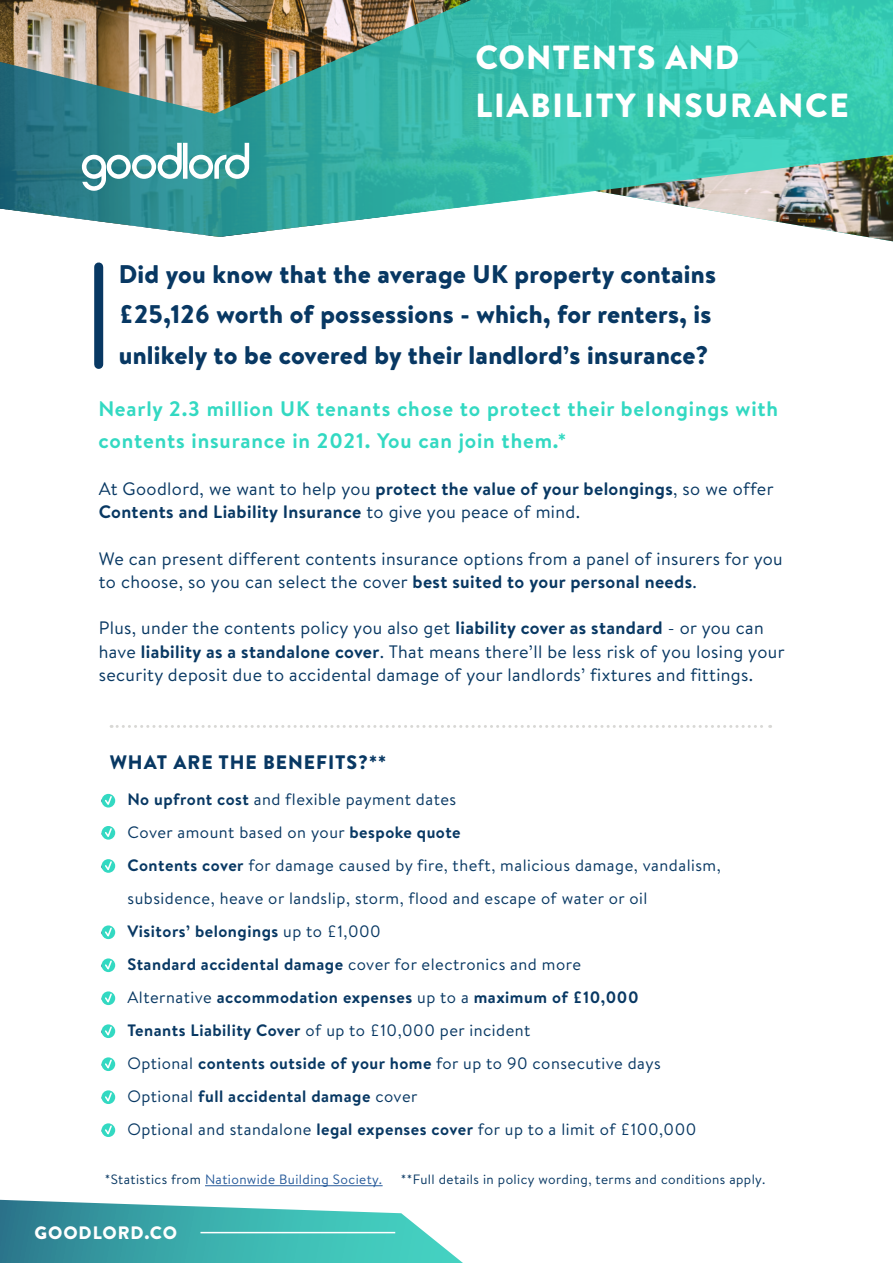
<style>
.page{position:relative;width:893px;height:1263px;background:#fff}
.page>*{position:absolute;margin:0;border:0;box-sizing:border-box;transform-origin:0 0}
.t1{font:900 33.45px/48px "Brandon Text";letter-spacing:.05em;color:#fff}
.t2{font:900 25.5px/40.5px "Brandon Text";letter-spacing:.01em;color:#083863}
.t3{font:700 21px/31.5px "Brandon Text";letter-spacing:.04em;color:#33d9c2}
.t4{font:900 19.5px "Brandon Text";letter-spacing:.05em;color:#083863}
.t5{font:18px/23.2px "Brandon Text";letter-spacing:.02em;color:#083863}
.t6{font:700 18px/23.2px "Brandon Text";letter-spacing:.02em;color:#083863}
.t7{font:900 18px "Brandon Text";letter-spacing:.05em;color:#fff}
.t8{font:16.5px/33px "Brandon Text";letter-spacing:.03em;color:#083863}
.t9{font:700 16.5px "Brandon Text";letter-spacing:.03em;color:#083863}
.t10{font:13.5px "Brandon Text";letter-spacing:.03em;color:#083863}
.t11{font:13.5px "Brandon Text";letter-spacing:.03em;color:#275b9b}
.s1{font-weight:400}
.s2{font-weight:700}
.s3{color:#083863}
</style>
<div class="page">
<img style="left:0;top:0;width:893px;height:237px">
<svg style="left:82px;top:143px;width:167px;height:48px"></svg>
<svg style="left:111px;top:725px;width:660px;height:3px"></svg>
<div style="left:94px;top:267px;width:9px;height:97px;background:#083863"></div>
<div style="left:102px;top:794px;width:13px;height:13px;background:#33d9c2;border-radius:50%"></div>
<svg style="left:103px;top:795px;width:10px;height:12px"></svg>
<div style="left:102px;top:826px;width:13px;height:14px;background:#33d9c2;border-radius:50%"></div>
<svg style="left:103px;top:827px;width:10px;height:13px"></svg>
<div style="left:102px;top:859px;width:13px;height:14px;background:#33d9c2;border-radius:50%"></div>
<svg style="left:103px;top:860px;width:10px;height:13px"></svg>
<div style="left:102px;top:925px;width:13px;height:14px;background:#33d9c2;border-radius:50%"></div>
<svg style="left:103px;top:926px;width:10px;height:13px"></svg>
<div style="left:102px;top:958px;width:13px;height:14px;background:#33d9c2;border-radius:50%"></div>
<svg style="left:103px;top:959px;width:10px;height:13px"></svg>
<div style="left:102px;top:991px;width:13px;height:14px;background:#33d9c2;border-radius:50%"></div>
<svg style="left:103px;top:992px;width:10px;height:13px"></svg>
<div style="left:102px;top:1024px;width:13px;height:14px;background:#33d9c2;border-radius:50%"></div>
<svg style="left:103px;top:1025px;width:10px;height:13px"></svg>
<div style="left:102px;top:1057px;width:13px;height:14px;background:#33d9c2;border-radius:50%"></div>
<svg style="left:103px;top:1058px;width:10px;height:13px"></svg>
<div style="left:102px;top:1090px;width:13px;height:14px;background:#33d9c2;border-radius:50%"></div>
<svg style="left:103px;top:1091px;width:10px;height:13px"></svg>
<div style="left:102px;top:1123px;width:13px;height:14px;background:#33d9c2;border-radius:50%"></div>
<svg style="left:103px;top:1124px;width:10px;height:13px"></svg>
<svg style="left:0;top:1200px;width:463px;height:63px"></svg>
<hr style="left:200px;top:1232px;width:195px;height:1px;background:#fff">
<hr style="left:205px;top:1185px;width:178px;height:1px;background:#275b9b">
<h1 class="t1" style="left:475px;top:33px;width:375px">CONTENTS AND<br>LIABILITY INSURANCE</h1>
<h2 class="t2" style="left:119px;top:253px;width:599px">Did you know that the average UK property contains £25,126 worth of possessions - which, for renters, is unlikely to be covered by their landlord’s insurance?</h2>
<p class="t3" style="left:98px;top:393px;width:681px">Nearly 2.3 million UK tenants chose to protect their belongings with contents insurance in 2021. You can join them.*</p>
<p class="t6" style="left:99px;top:477px;width:676px"><span class="s1">At Goodlord, we want to help you</span> protect the value of your belongings<span class="s1">, so we offer<br></span>Contents and Liability Insurance <span class="s1">to give you peace of mind.</span></p>
<p class="t5" style="left:99px;top:546px;width:685px">We can present different contents insurance options from a panel of insurers for you to choose, so you can select the cover <span class="s2">best suited to your personal needs</span>.</p>
<p class="t5" style="left:99px;top:616px;width:687px">Plus, under the contents policy you also get <span class="s2">liability cover as standard</span> - or you can have <span class="s2">liability as a standalone cover</span>. That means there’ll be less risk of you losing your security deposit due to accidental damage of your landlords’ fixtures and fittings.</p>
<p class="t4" style="left:110px;top:748px;width:278px">WHAT ARE THE BENEFITS?**</p>
<p class="t8" style="left:100px;top:783px;width:357px"><span class="s2">• No upfront cost</span> and flexible payment dates</p>
<p class="t8" style="left:100px;top:816px;width:362px">• Cover amount based on your <span class="s2">bespoke quote</span></p>
<p class="t8" style="left:127px;top:849px;width:595px;text-indent:-27px"><span class="s2">• Contents cover</span> for damage caused by fire, theft, malicious damage, vandalism, subsidence, heave or landslip, storm, flood and escape of water or oil</p>
<p class="t9" style="left:100px;top:920px;width:282px">• Visitors’ belongings <span class="s1">up to £1,000</span></p>
<p class="t8" style="left:100px;top:948px;width:482px"><span class="s2">• Standard accidental damage</span> cover for electronics and more</p>
<p class="t9" style="left:100px;top:986px;width:540px"><span class="s1">• Alternative</span> accommodation expenses <span class="s1">up to a</span> maximum of £10,000</p>
<p class="t8" style="left:100px;top:1014px;width:431px"><span class="s2">• Tenants Liability Cover</span> of up to £10,000 per incident</p>
<p class="t8" style="left:100px;top:1047px;width:562px">• Optional <span class="s2">contents outside of your home</span> for up to 90 consecutive days</p>
<p class="t9" style="left:100px;top:1085px;width:319px"><span class="s1">• Optional</span> full accidental damage <span class="s1">cover</span></p>
<p class="t8" style="left:100px;top:1113px;width:597px">• Optional and standalone <span class="s2">legal expenses cover</span> for up to a limit of £100,000</p>
<p class="t11" style="left:105px;top:1170px;width:279px"><span class="s3">*Statistics from</span> Nationwide Building Society.</p>
<p class="t10" style="left:401px;top:1170px;width:366px">**Full details in policy wording, terms and conditions apply.</p>
<p class="t7" style="left:34px;top:1220px;width:144px">GOODLORD.CO</p>
</div>
